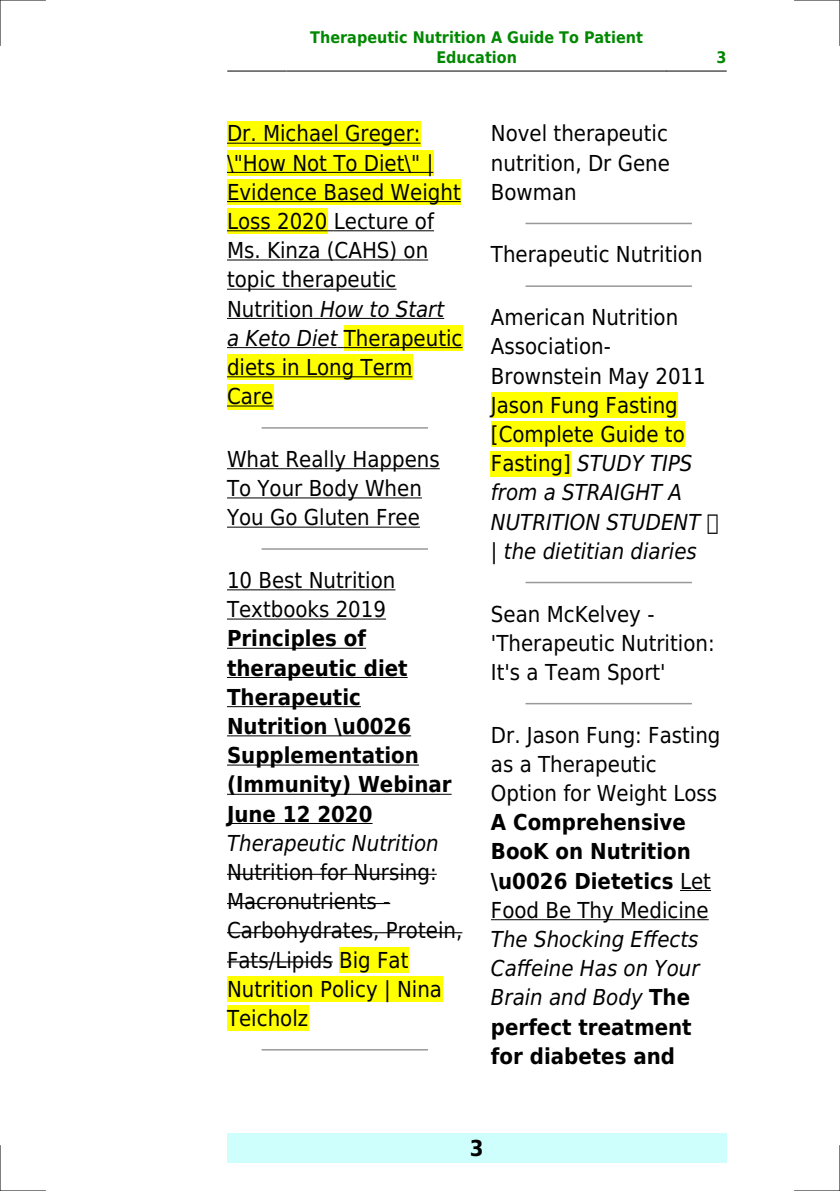
<style>
.page{position:relative;width:840px;height:1191px;background:#fff}
.page>*{position:absolute;margin:0;border:0;box-sizing:border-box;transform-origin:0 0}
.t1{font:22px/29.2px "DejaVu Sans Condensed";color:#000}
.t2{font:700 22px/29.2px "DejaVu Sans Condensed";color:#000}
.t3{font:italic 22px/29.2px "DejaVu Sans Condensed";color:#000}
.t4{font:700 16px/19.2px "DejaVu Sans Condensed";color:#080;text-align:center}
.s1{font-style:italic}
.s2{font-weight:400}
.s3{font-weight:700;font-style:normal}
</style>
<div class="page">
<hr style="left:227px;top:71px;width:59px;height:1px;background:#000">
<hr style="left:287px;top:71px;width:378px;height:1px;background:#000">
<hr style="left:666px;top:71px;width:59px;height:1px;background:#000">
<div style="left:227px;top:1133px;width:499px;height:29px;background:#cffffc"></div>
<div style="left:227px;top:121px;width:193px;height:25px;background:#ff0"></div>
<hr style="left:227px;top:143px;width:193px;height:1px;background:#000">
<div style="left:227px;top:150px;width:206px;height:26px;background:#ff0"></div>
<hr style="left:227px;top:172px;width:206px;height:1px;background:#000">
<div style="left:227px;top:179px;width:233px;height:26px;background:#ff0"></div>
<hr style="left:227px;top:201px;width:233px;height:1px;background:#000">
<div style="left:227px;top:208px;width:100px;height:26px;background:#ff0"></div>
<hr style="left:227px;top:230px;width:100px;height:1px;background:#000">
<hr style="left:333px;top:230px;width:101px;height:1px;background:#000">
<hr style="left:227px;top:259px;width:201px;height:1px;background:#000">
<hr style="left:227px;top:289px;width:169px;height:1px;background:#000">
<hr style="left:227px;top:318px;width:86px;height:1px;background:#000">
<hr style="left:320px;top:318px;width:124px;height:1px;background:#000">
<hr style="left:227px;top:347px;width:110px;height:1px;background:#000">
<div style="left:344px;top:325px;width:118px;height:26px;background:#ff0"></div>
<hr style="left:344px;top:347px;width:118px;height:1px;background:#000">
<div style="left:227px;top:354px;width:185px;height:26px;background:#ff0"></div>
<hr style="left:227px;top:376px;width:185px;height:1px;background:#000">
<div style="left:227px;top:384px;width:46px;height:25px;background:#ff0"></div>
<hr style="left:227px;top:405px;width:46px;height:1px;background:#000">
<hr style="left:262px;top:427px;width:165px;height:1px;background:#999">
<hr style="left:227px;top:468px;width:212px;height:1px;background:#000">
<hr style="left:227px;top:497px;width:194px;height:1px;background:#000">
<hr style="left:227px;top:526px;width:193px;height:1px;background:#000">
<hr style="left:262px;top:548px;width:165px;height:2px;background:#999">
<hr style="left:227px;top:589px;width:168px;height:1px;background:#000">
<hr style="left:227px;top:618px;width:159px;height:1px;background:#000">
<hr style="left:227px;top:648px;width:139px;height:1px;background:#000">
<hr style="left:227px;top:677px;width:180px;height:1px;background:#000">
<hr style="left:227px;top:706px;width:134px;height:1px;background:#000">
<hr style="left:227px;top:735px;width:184px;height:1px;background:#000">
<hr style="left:227px;top:764px;width:192px;height:1px;background:#000">
<hr style="left:227px;top:794px;width:224px;height:1px;background:#000">
<hr style="left:227px;top:823px;width:145px;height:1px;background:#000">
<hr style="left:227px;top:873px;width:209px;height:2px;background:#000">
<hr style="left:227px;top:903px;width:163px;height:1px;background:#000">
<hr style="left:227px;top:932px;width:235px;height:1px;background:#000">
<hr style="left:227px;top:961px;width:106px;height:1px;background:#000">
<div style="left:339px;top:947px;width:69px;height:25px;background:#ff0"></div>
<div style="left:227px;top:976px;width:215px;height:26px;background:#ff0"></div>
<div style="left:227px;top:1005px;width:81px;height:26px;background:#ff0"></div>
<hr style="left:262px;top:1049px;width:165px;height:1px;background:#999">
<hr style="left:526px;top:223px;width:164px;height:1px;background:#999">
<hr style="left:526px;top:285px;width:164px;height:2px;background:#999">
<div style="left:490px;top:392px;width:187px;height:26px;background:#ff0"></div>
<div style="left:490px;top:421px;width:194px;height:26px;background:#ff0"></div>
<div style="left:490px;top:451px;width:80px;height:25px;background:#ff0"></div>
<hr style="left:526px;top:582px;width:164px;height:1px;background:#999">
<hr style="left:526px;top:703px;width:164px;height:1px;background:#999">
<hr style="left:679px;top:890px;width:31px;height:1px;background:#000">
<hr style="left:490px;top:919px;width:218px;height:1px;background:#000">
<hr style="left:0;top:0;width:45px;height:1px;background:#000">
<hr style="left:794px;top:0;width:45px;height:1px;background:#000">
<hr style="left:0;top:1190px;width:45px;height:1px;background:#000">
<hr style="left:794px;top:1190px;width:45px;height:1px;background:#000">
<hr style="left:0;top:0;width:1px;height:45px;background:#000">
<hr style="left:0;top:1145px;width:1px;height:46px;background:#000">
<hr style="left:839px;top:0;width:1px;height:45px;background:#000">
<hr style="left:839px;top:1145px;width:1px;height:46px;background:#000">
<p class="t4" style="left:310px;top:28px;width:334px">Therapeutic Nutrition A Guide To Patient<br>Education</p>
<p class="t4" style="left:716px;top:48px;width:12px">3</p>
<p class="t1" style="left:227px;top:119px;width:237px">Dr. Michael Greger: \"How Not To Diet\" |<br>Evidence Based Weight<br>Loss 2020 Lecture of<br>Ms. Kinza (CAHS) on topic therapeutic<br>Nutrition <span class="s1">How to Start<br>a Keto Diet</span> Therapeutic diets in Long Term<br>Care</p>
<p class="t1" style="left:227px;top:444px;width:214px">What Really Happens<br>To Your Body When<br>You Go Gluten Free</p>
<p class="t1" style="left:490px;top:119px;width:180px;text-align:justify">Novel therapeutic nutrition, Dr Gene Bowman</p>
<p class="t1" style="left:490px;top:240px;width:213px">Therapeutic Nutrition</p>
<p class="t1" style="left:490px;top:303px;width:216px">American Nutrition<br>Association-<br>Brownstein May 2011<br>Jason Fung Fasting [Complete Guide to<br>Fasting] <span class="s1">STUDY TIPS from a STRAIGHT A<br>NUTRITION STUDENT | the dietitian diaries</span></p>
<p class="t1" style="left:227px;top:566px;width:170px">10 Best Nutrition<br>Textbooks 2019</p>
<p class="t2" style="left:227px;top:624px;width:226px">Principles of therapeutic diet<br>Therapeutic<br>Nutrition \u0026<br>Supplementation (Immunity) Webinar<br>June 12 2020</p>
<p class="t3" style="left:227px;top:828px;width:213px">Therapeutic Nutrition</p>
<p class="t1" style="left:227px;top:857px;width:237px">Nutrition for Nursing:<br>Macronutrients -<br>Carbohydrates, Protein,<br>Fats/Lipids Big Fat<br>Nutrition Policy | Nina<br>Teicholz</p>
<p class="t1" style="left:490px;top:599px;width:225px">Sean McKelvey - 'Therapeutic Nutrition:<br>It's a Team Sport'</p>
<p class="t1" style="left:490px;top:720px;width:231px">Dr. Jason Fung: Fasting as a Therapeutic<br>Option for Weight Loss</p>
<p class="t2" style="left:490px;top:808px;width:221px">A Comprehensive<br>BooK on Nutrition \u0026 Dietetics <span class="s2">Let<br>Food Be Thy Medicine</span></p>
<p class="t3" style="left:490px;top:924px;width:210px">The Shocking Effects<br>Caffeine Has on Your<br>Brain and Body <span class="s3">The perfect treatment for diabetes and</span></p>
<p class="t2" style="left:469px;top:1133px;width:15px">3</p>
</div>
